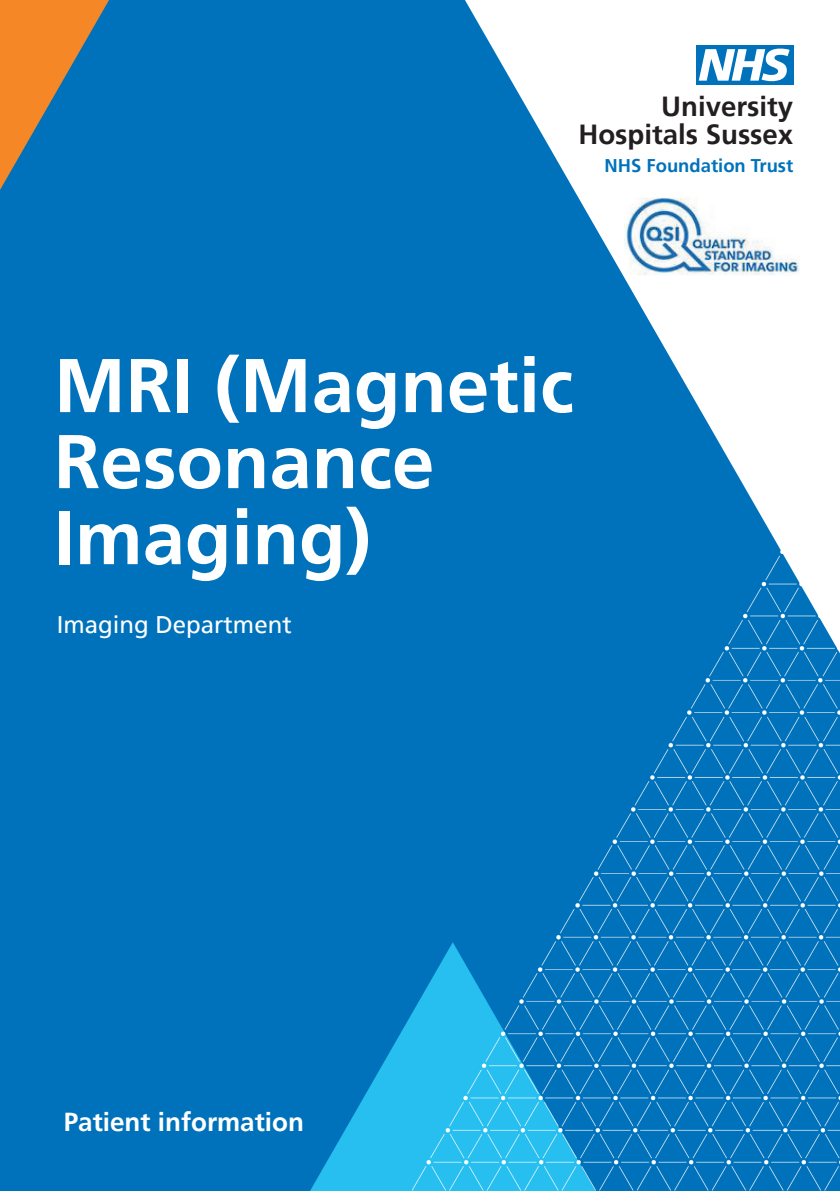
<style>
.page{position:relative;width:840px;height:1191px;background:#fff}
.page>*{position:absolute;margin:0;border:0;box-sizing:border-box;transform-origin:0 0}
.t1{font:700 76px "Frutiger";color:#fff}
.t2{font:700 27.6px/28px "Frutiger";color:#231f20;text-align:right}
.t3{font:700 26px "Frutiger";color:#fff}
.t4{font:24px "Frutiger";color:#fff}
.t5{font:700 18.4px "Frutiger";color:#0072bc}
</style>
<div class="page">
<div style="left:0;top:0;width:839px;height:1191px;background:#0072bc"></div>
<svg style="left:310px;top:1020px;width:98px;height:171px"></svg>
<svg style="left:0;top:0;width:109px;height:190px"></svg>
<svg style="left:465px;top:0;width:374px;height:453px;fill:#fff"></svg>
<img style="left:408px;top:453px;width:431px;height:738px">
<div style="left:695px;top:45px;width:97px;height:39px;background:#0072bc"></div>
<svg style="left:698px;top:49px;width:91px;height:32px"></svg>
<img style="left:624px;top:197px;width:175px;height:78px">
<p class="t2" style="left:578px;top:92px;width:216px">University<br>Hospitals Sussex</p>
<p class="t5" style="left:604px;top:154px;width:190px">NHS Foundation Trust</p>
<p class="t1" style="left:54px;top:341px;width:521px">MRI (Magnetic</p>
<p class="t1" style="left:54px;top:417px;width:382px">Resonance</p>
<p class="t1" style="left:54px;top:493px;width:318px">Imaging)</p>
<p class="t4" style="left:57px;top:611px;width:236px">Imaging Department</p>
<p class="t3" style="left:64px;top:1107px;width:241px">Patient information</p>
</div>
